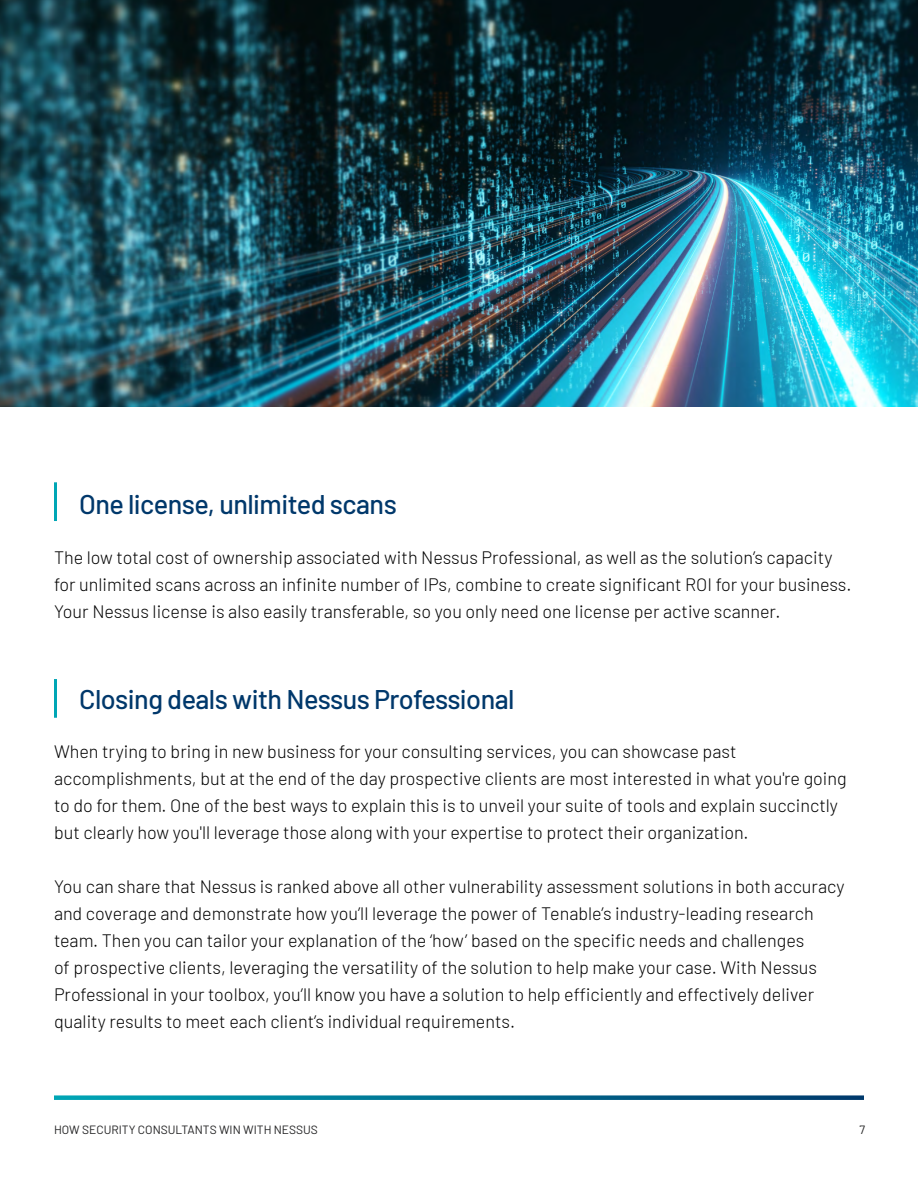
<style>
.page{position:relative;width:918px;height:1188px;background:#fff}
.page>*{position:absolute;margin:0;border:0;box-sizing:border-box;transform-origin:0 0}
.t1{font:500 27px "Barlow";letter-spacing:-.02em;color:#00386b}
.t2{font:300 18px/27px "Barlow";color:#000}
.t3{font:12px "Barlow";color:#222223}
</style>
<div class="page">
<svg style="left:54px;top:1095px;width:810px;height:5px;background:#197d9b"></svg>
<img style="left:0;top:0;width:918px;height:407px">
<hr style="left:54px;top:482px;width:3px;height:39px;background:#00a6b5">
<hr style="left:54px;top:679px;width:3px;height:39px;background:#00a6b5">
<h1 class="t1" style="left:79px;top:484px;width:319px">One license, unlimited scans</h1>
<p class="t2" style="left:54px;top:542px;width:799px">The low total cost of ownership associated with Nessus Professional, as well as the solution’s capacity for unlimited scans across an infinite number of IPs, combine to create significant ROI for your business.<br>Your Nessus license is also easily transferable, so you only need one license per active scanner.</p>
<h1 class="t1" style="left:79px;top:679px;width:437px">Closing deals with Nessus Professional</h1>
<p class="t2" style="left:54px;top:736px;width:794px">When trying to bring in new business for your consulting services, you can showcase past accomplishments, but at the end of the day prospective clients are most interested in what you're going to do for them. One of the best ways to explain this is to unveil your suite of tools and explain succinctly but clearly how you'll leverage those along with your expertise to protect their organization.</p>
<p class="t2" style="left:54px;top:871px;width:792px">You can share that Nessus is ranked above all other vulnerability assessment solutions in both accuracy and coverage and demonstrate how you’ll leverage the power of Tenable’s industry-leading research team. Then you can tailor your explanation of the ‘how’ based on the specific needs and challenges<br>of prospective clients, leveraging the versatility of the solution to help make your case. With Nessus Professional in your toolbox, you’ll know you have a solution to help efficiently and effectively deliver quality results to meet each client’s individual requirements.</p>
<p class="t3" style="left:54px;top:1121px;width:265px">HOW SECURITY CONSULTANTS WIN WITH NESSUS</p>
<p class="t3" style="left:860px;top:1121px;width:7px">7</p>
</div>
